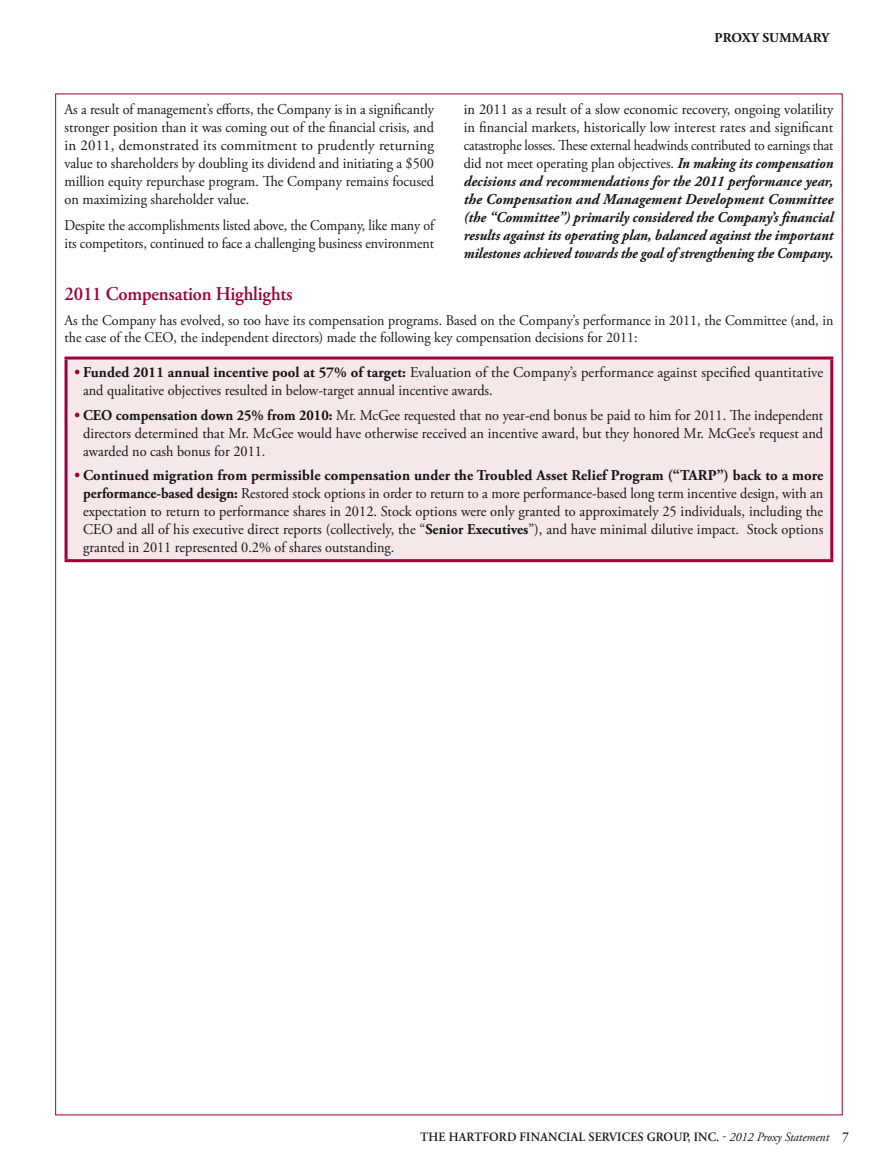
<style>
.page{position:relative;width:891px;height:1161px;background:#fff}
.page>*{position:absolute;margin:0;border:0;box-sizing:border-box;transform-origin:0 0}
.t1{font:600 19.5px "Adobe Garamond Pro";letter-spacing:-.01em;color:#9b003a;scale:.95 1}
.t2{font:15px/18px "Adobe Garamond Pro";color:#151616;text-align:justify;scale:.95 1}
.t3{font:italic 700 15px/18px "Adobe Garamond Pro";letter-spacing:-.005em;color:#151616;text-align:justify;scale:.94 1}
.t4{font:15px/18px "Adobe Garamond Pro";color:#151616;text-align:justify;scale:.94 1}
.t5{font:15px/18px "Adobe Garamond Pro";color:#151616}
.t6{font:15px/18px "Adobe Garamond Pro";color:#151616;scale:.93 1}
.t7{font:14.7px/16.8px "Adobe Garamond Pro";color:#151616;scale:.95 1}
.t8{font:700 13.5px "Adobe Garamond Pro";letter-spacing:.01em;color:#151616}
.t9{font:600 12.75px "Adobe Garamond Pro";letter-spacing:.015em;color:#151616;scale:.95 1}
.s1{font-weight:400;font-style:normal}
.s2{font-weight:700;color:#9b003a}
.s3{font-weight:700}
.s4{font-weight:400}
.s5{font-weight:400;font-style:italic}
.s6{font-size:13.5px}
</style>
<div class="page">
<div style="left:66px;top:358px;width:766px;height:203px;background:#f6e7e8"></div>
<hr style="left:65px;top:357px;width:768px;height:3px;background:#9b003a">
<hr style="left:65px;top:360px;width:3px;height:199px;background:#9b003a">
<hr style="left:830px;top:360px;width:3px;height:199px;background:#9b003a">
<hr style="left:65px;top:559px;width:768px;height:3px;background:#9b003a">
<p class="t4" style="left:65px;top:101px;width:395px">As a result of management’s efforts, the Company is in a significantly stronger position than it was coming out of the financial crisis, and in 2011, demonstrated its commitment to prudently returning value to shareholders by doubling its dividend and initiating a $500 million equity repurchase program. The Company remains focused on maximizing shareholder value.</p>
<p class="t6" style="left:65px;top:218px;width:399px">Despite the accomplishments listed above, the Company, like many of its competitors, continued to face a challenging business environment</p>
<p class="t8" style="left:715px;top:33px;width:116px">PROXY SUMMARY</p>
<p class="t3" style="left:464px;top:101px;width:395px"><span class="s1">in 2011 as a result of a slow economic recovery, ongoing volatility in financial markets, historically low interest rates and significant catastrophe losses. These external headwinds contributed to earnings that did not meet operating plan objectives.</span> In making its compensation decisions and recommendations for the 2011 performance year, the Compensation and Management Development Committee (the “Committee”) primarily considered the Company’s financial results against its operating plan, balanced against the important milestones achieved towards the goal of strengthening the Company.</p>
<h1 class="t1" style="left:65px;top:286px;width:242px">2011 Compensation Highlights</h1>
<p class="t7" style="left:65px;top:313px;width:811px">As the Company has evolved , so too have its compensation programs. Based on the Company’s performance in 2011, the Committee (and, in the case of the CEO, the independent directors) made the following key compensation decisions for 2011 :</p>
<p class="t5" style="left:83px;top:365px;width:742px;text-indent:-9px"><span class="s2">•</span> <span class="s3">Funded 2011 annual incentive pool at 57% of target:</span> Evaluation of the Company’s performance against specified quantitative and qualitative objectives resulted in below-target annual incentive awards.</p>
<p class="t2" style="left:83px;top:407px;width:781px;text-indent:-9px"><span class="s2">•</span> <span class="s3">CEO compensation down 25% from 2010:</span> Mr. McGee requested that no year-end bonus be paid to him for 2011. The independent directors determined that Mr. McGee would have otherwise received an incentive award, but they honored Mr. McGee’s request and awarded no cash bonus for 2011.</p>
<p class="t2" style="left:83px;top:468px;width:781px;text-indent:-9px"><span class="s2">•</span> <span class="s3">Continued migration from permissible compensation under the Troubled Asset Relief Program (“TARP”) back to a more performance-based design:</span> Restored stock options in order to return to a more performance-based long term incentive design, with an expectation to return to performance shares in 2012. Stock options were only granted to approximately 25 individuals, including the CEO and all of his executive direct reports (collectively, the “<span class="s3">Senior Executives</span>”), and have minimal dilutive impact. Stock options granted in 2011 represented 0.2% of shares outstanding.</p>
<p class="t9" style="left:420px;top:1132px;width:453px">THE HARTFORD FINANCIAL SERVICES GROUP, INC. <span class="s4">-</span> <span class="s5">2012 Proxy Statement</span> <span class="s6">7</span></p>
</div>
